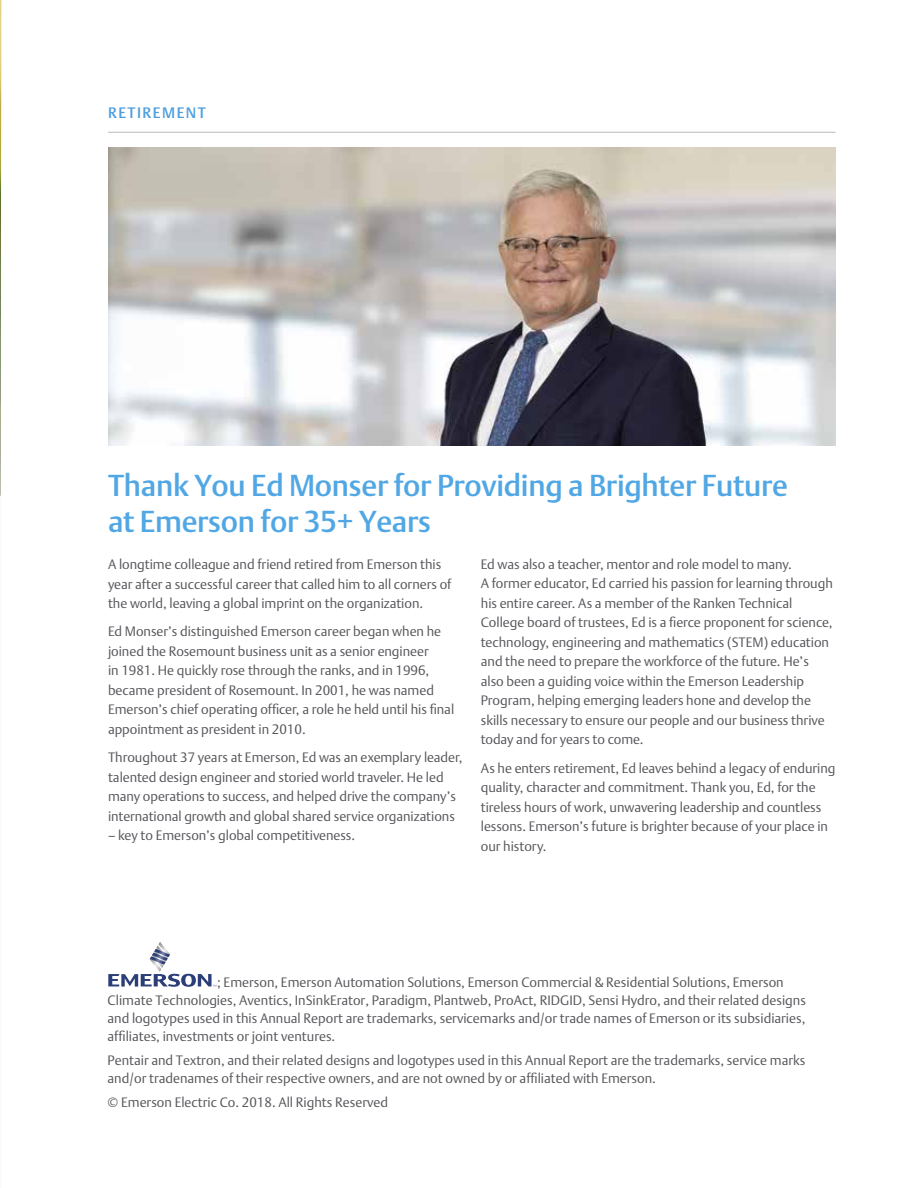
<style>
.page{position:relative;width:918px;height:1188px;background:#fff}
.page>*{position:absolute;margin:0;border:0;box-sizing:border-box;transform-origin:0 0}
.t1{font:500 30px/36px "DTL Argo T";letter-spacing:-.01em;color:#51a7e4}
.t2{font:500 15px "DTL Argo T";letter-spacing:.1em;color:#4e9edc}
.t3{font:300 13.5px/19.5px "DTL Argo T";color:#55565a}
</style>
<div class="page">
<img style="left:0;top:0;width:1px;height:496px">
<hr style="left:0;top:496px;width:1px;height:692px;background:#fafafa">
<img style="left:108px;top:148px;width:728px;height:298px">
<hr style="left:108px;top:132px;width:728px;height:1px;background:#aaabad">
<svg style="left:108px;top:942px;width:108px;height:45px"></svg>
<p class="t2" style="left:108px;top:104px;width:99px">RETIREMENT</p>
<h1 class="t1" style="left:108px;top:468px;width:682px">Thank You Ed Monser for Providing a Brighter Future at Emerson for 35+ Years</h1>
<p class="t3" style="left:108px;top:554px;width:345px">A longtime colleague and friend retired from Emerson this year after a successful career that called him to all corners of the world, leaving a global imprint on the organization.</p>
<p class="t3" style="left:108px;top:622px;width:348px">Ed Monser’s distinguished Emerson career began when he joined the Rosemount business unit as a senior engineer<br>in 1981. He quickly rose through the ranks, and in 1996, became president of Rosemount. In 2001, he was named Emerson’s chief operating officer, a role he held until his final appointment as president in 2010.</p>
<p class="t3" style="left:108px;top:748px;width:356px">Throughout 37 years at Emerson, Ed was an exemplary leader, talented design engineer and storied world traveler. He led many operations to success, and helped drive the company’s international growth and global shared service organizations</p>
<p class="t3" style="left:108px;top:825px;width:249px">– key to Emerson’s global competitiveness.</p>
<p class="t3" style="left:481px;top:554px;width:354px">Ed was also a teacher, mentor and role model to many.<br>A former educator, Ed carried his passion for learning through his entire career. As a member of the Ranken Technical College board of trustees, Ed is a fierce proponent for science, technology, engineering and mathematics (STEM) education and the need to prepare the workforce of the future. He’s also been a guiding voice within the Emerson Leadership Program, helping emerging leaders hone and develop the skills necessary to ensure our people and our business thrive today and for years to come.</p>
<p class="t3" style="left:481px;top:758px;width:356px">As he enters retirement, Ed leaves behind a legacy of enduring quality, character and commitment. Thank you, Ed, for the tireless hours of work, unwavering leadership and countless lessons. Emerson’s future is brighter because of your place in our history.</p>
<p class="t3" style="left:108px;top:973px;width:700px;line-height:18px;text-indent:110px">; Emerson, Emerson Automation Solutions, Emerson Commercial &amp; Residential Solutions, Emerson Climate Technologies, Aventics, InSinkErator, Paradigm, Plantweb, ProAct, RIDGID, Sensi Hydro, and their related designs and logotypes used in this Annual Report are trademarks, servicemarks and/or trade names of Emerson or its subsidiaries, affiliates, investments or joint ventures.</p>
<p class="t3" style="left:108px;top:1051px;width:699px;line-height:18px">Pentair and Textron, and their related designs and logotypes used in this Annual Report are the trademarks, service marks and/or tradenames of their respective owners, and are not owned by or affiliated with Emerson.</p>
<p class="t3" style="left:108px;top:1092px;width:282px">© Emerson Electric Co. 2018. All Rights Reserved</p>
</div>
